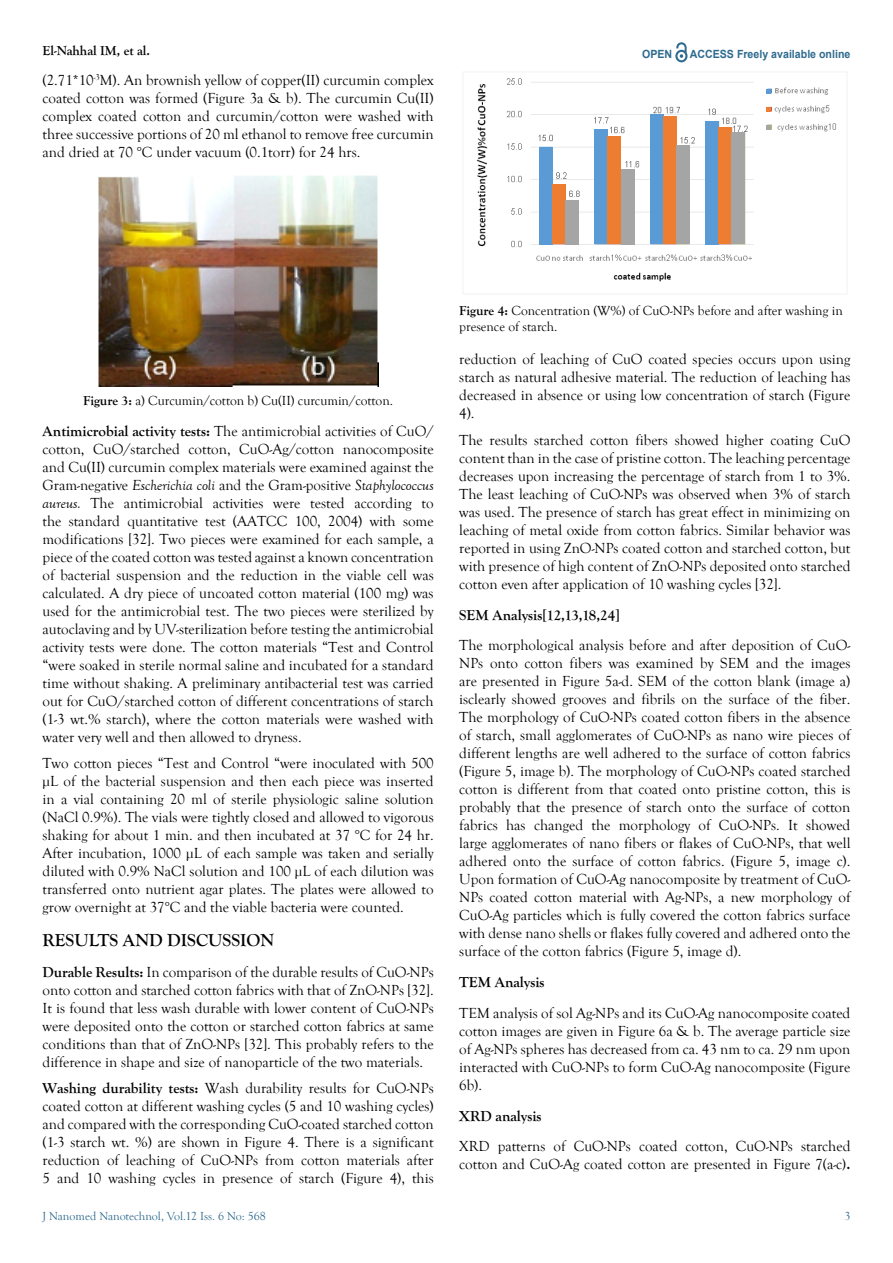
<style>
.page{position:relative;width:893px;height:1263px;background:#fff}
.page>*{position:absolute;margin:0;border:0;box-sizing:border-box;transform-origin:0 0}
.t1{font:700 18px "Goudy Old Style T";color:#000}
.t2{font:15px/18px "Goudy Old Style T";color:#000;text-align:justify}
.t3{font:700 15px "Goudy Old Style T";color:#000}
.t4{font:13.5px/16.2px "Goudy Old Style T";color:#000}
.t5{font:700 13.5px "Goudy Old Style T";color:#000}
.t6{font:12px "Goudy Old Style T";color:#2d6a8f}
.t7{font:700 11.25px "Arial";color:#2e6b8f;scale:.94 1}
.s1{font-weight:700}
.s2{font-style:italic}
</style>
<div class="page">
<svg style="left:675px;top:43px;width:12px;height:19px"></svg>
<img style="left:98px;top:175px;width:280px;height:212px">
<img style="left:463px;top:72px;width:384px;height:222px">
<div style="left:539px;top:147px;width:13px;height:97px;background:#5b9bd5"></div>
<div style="left:595px;top:129px;width:13px;height:115px;background:#5b9bd5"></div>
<div style="left:650px;top:115px;width:13px;height:129px;background:#5b9bd5"></div>
<div style="left:706px;top:121px;width:13px;height:123px;background:#5b9bd5"></div>
<div style="left:552px;top:185px;width:13px;height:59px;background:#ed7d31"></div>
<div style="left:608px;top:137px;width:13px;height:107px;background:#ed7d31"></div>
<div style="left:663px;top:117px;width:13px;height:127px;background:#ed7d31"></div>
<div style="left:719px;top:128px;width:13px;height:116px;background:#ed7d31"></div>
<div style="left:565px;top:200px;width:14px;height:44px;background:#a5a5a5"></div>
<div style="left:621px;top:169px;width:13px;height:75px;background:#a5a5a5"></div>
<div style="left:676px;top:146px;width:13px;height:98px;background:#a5a5a5"></div>
<div style="left:732px;top:133px;width:13px;height:111px;background:#a5a5a5"></div>
<svg style="left:767px;top:89px;width:4px;height:5px"></svg>
<svg style="left:767px;top:107px;width:4px;height:4px"></svg>
<svg style="left:767px;top:125px;width:4px;height:4px"></svg>
<p class="t5" style="left:43px;top:43px;width:109px">El-Nahhal IM, et al.</p>
<p class="t7" style="left:642px;top:47px;width:34px">OPEN</p>
<p class="t7" style="left:690px;top:46px;width:172px">ACCESS Freely available online</p>
<p class="t2" style="left:43px;top:71px;width:393px">(2.71*10<sup>-3</sup>M). An brownish yellow of copper(II) curcumin complex coated cotton was formed (Figure 3a &amp; b). The curcumin Cu(II) complex coated cotton and curcumin/cotton were washed with three successive portions of 20 ml ethanol to remove free curcumin and dried at 70 °C under vacuum (0.1torr) for 24 hrs.</p>
<p class="t4" style="left:83px;top:393px;width:312px"><span class="s1">Figure 3:</span> a) Curcumin/cotton b) Cu(II) curcumin/cotton.</p>
<p class="t2" style="left:43px;top:422px;width:393px"><span class="s1">Antimicrobial activity tests:</span> The antimicrobial activities of CuO/ cotton, CuO/starched cotton, CuO-Ag/cotton nanocomposite and Cu(II) curcumin complex materials were examined against the Gram-negative <span class="s2">Escherichia coli</span> and the Gram-positive <span class="s2">Staphylococcus aureus.</span> The antimicrobial activities were tested according to the standard quantitative test (AATCC 100, 2004) with some modifications [32]. Two pieces were examined for each sample, a piece of the coated cotton was tested against a known concentration of bacterial suspension and the reduction in the viable cell was calculated. A dry piece of uncoated cotton material (100 mg) was used for the antimicrobial test. The two pieces were sterilized by autoclaving and by UV-sterilization before testing the antimicrobial activity tests were done. The cotton materials “Test and Control “were soaked in sterile normal saline and incubated for a standard time without shaking. A preliminary antibacterial test was carried out for CuO/starched cotton of different concentrations of starch (1-3 wt.% starch), where the cotton materials were washed with water very well and then allowed to dryness.</p>
<p class="t2" style="left:43px;top:754px;width:393px">Two cotton pieces “Test and Control “were inoculated with 500 µL of the bacterial suspension and then each piece was inserted in a vial containing 20 ml of sterile physiologic saline solution (NaCl 0.9%). The vials were tightly closed and allowed to vigorous shaking for about 1 min. and then incubated at 37 °C for 24 hr.<br>After incubation, 1000 µL of each sample was taken and serially diluted with 0.9% NaCl solution and 100 µL of each dilution was transferred onto nutrient agar plates. The plates were allowed to grow overnight at 37°C and the viable bacteria were counted.</p>
<p class="t1" style="left:43px;top:930px;width:233px">RESULTS AND DISCUSSION</p>
<p class="t2" style="left:43px;top:963px;width:393px"><span class="s1">Durable Results:</span> In comparison of the durable results of CuO-NPs onto cotton and starched cotton fabrics with that of ZnO-NPs [32].<br>It is found that less wash durable with lower content of CuO-NPs were deposited onto the cotton or starched cotton fabrics at same conditions than that of ZnO-NPs [32]. This probably refers to the difference in shape and size of nanoparticle of the two materials.</p>
<p class="t2" style="left:43px;top:1079px;width:393px"><span class="s1">Washing durability tests:</span> Wash durability results for CuO-NPs coated cotton at different washing cycles (5 and 10 washing cycles) and compared with the corresponding CuO-coated starched cotton (1-3 starch wt. %) are shown in Figure 4. There is a significant reduction of leaching of CuO-NPs from cotton materials after 5 and 10 washing cycles in presence of starch (Figure 4), this</p>
<p class="t4" style="left:459px;top:303px;width:385px"><span class="s1">Figure 4:</span> Concentration (W%) of CuO-NPs before and after washing in presence of starch.</p>
<p class="t2" style="left:459px;top:351px;width:393px">reduction of leaching of CuO coated species occurs upon using starch as natural adhesive material. The reduction of leaching has decreased in absence or using low concentration of starch (Figure 4).</p>
<p class="t2" style="left:459px;top:431px;width:393px">The results starched cotton fibers showed higher coating CuO content than in the case of pristine cotton. The leaching percentage decreases upon increasing the percentage of starch from 1 to 3%.<br>The least leaching of CuO-NPs was observed when 3% of starch was used. The presence of starch has great effect in minimizing on leaching of metal oxide from cotton fabrics. Similar behavior was reported in using ZnO-NPs coated cotton and starched cotton, but with presence of high content of ZnO-NPs deposited onto starched cotton even after application of 10 washing cycles [32].</p>
<p class="t3" style="left:459px;top:606px;width:162px">SEM Analysis[12,13,18,24]</p>
<p class="t2" style="left:459px;top:637px;width:393px">The morphological analysis before and after deposition of CuO-NPs onto cotton fibers was examined by SEM and the images are presented in Figure 5a-d. SEM of the cotton blank (image a) isclearly showed grooves and fibrils on the surface of the fiber.<br>The morphology of CuO-NPs coated cotton fibers in the absence of starch, small agglomerates of CuO-NPs as nano wire pieces of different lengths are well adhered to the surface of cotton fabrics (Figure 5, image b). The morphology of CuO-NPs coated starched cotton is different from that coated onto pristine cotton, this is probably that the presence of starch onto the surface of cotton fabrics has changed the morphology of CuO-NPs. It showed large agglomerates of nano fibers or flakes of CuO-NPs, that well adhered onto the surface of cotton fabrics. (Figure 5, image c).<br>Upon formation of CuO-Ag nanocomposite by treatment of CuO-NPs coated cotton material with Ag-NPs, a new morphology of CuO-Ag particles which is fully covered the cotton fabrics surface with dense nano shells or flakes fully covered and adhered onto the surface of the cotton fabrics (Figure 5, image d).</p>
<p class="t3" style="left:459px;top:974px;width:87px">TEM Analysis</p>
<p class="t2" style="left:459px;top:1004px;width:393px">TEM analysis of sol Ag-NPs and its CuO-Ag nanocomposite coated cotton images are given in Figure 6a &amp; b. The average particle size of Ag-NPs spheres has decreased from ca. 43 nm to ca. 29 nm upon interacted with CuO-NPs to form CuO-Ag nanocomposite (Figure 6b).</p>
<p class="t3" style="left:459px;top:1107px;width:84px">XRD analysis</p>
<p class="t2" style="left:459px;top:1138px;width:393px">XRD patterns of CuO-NPs coated cotton, CuO-NPs starched cotton and CuO-Ag coated cotton are presented in Figure 7(a-c<span class="s1">).</span></p>
<p class="t6" style="left:43px;top:1210px;width:225px">J Nanomed Nanotechnol, Vol.12 Iss. 6 No: 568</p>
<p class="t6" style="left:844px;top:1210px;width:7px">3</p>
</div>
